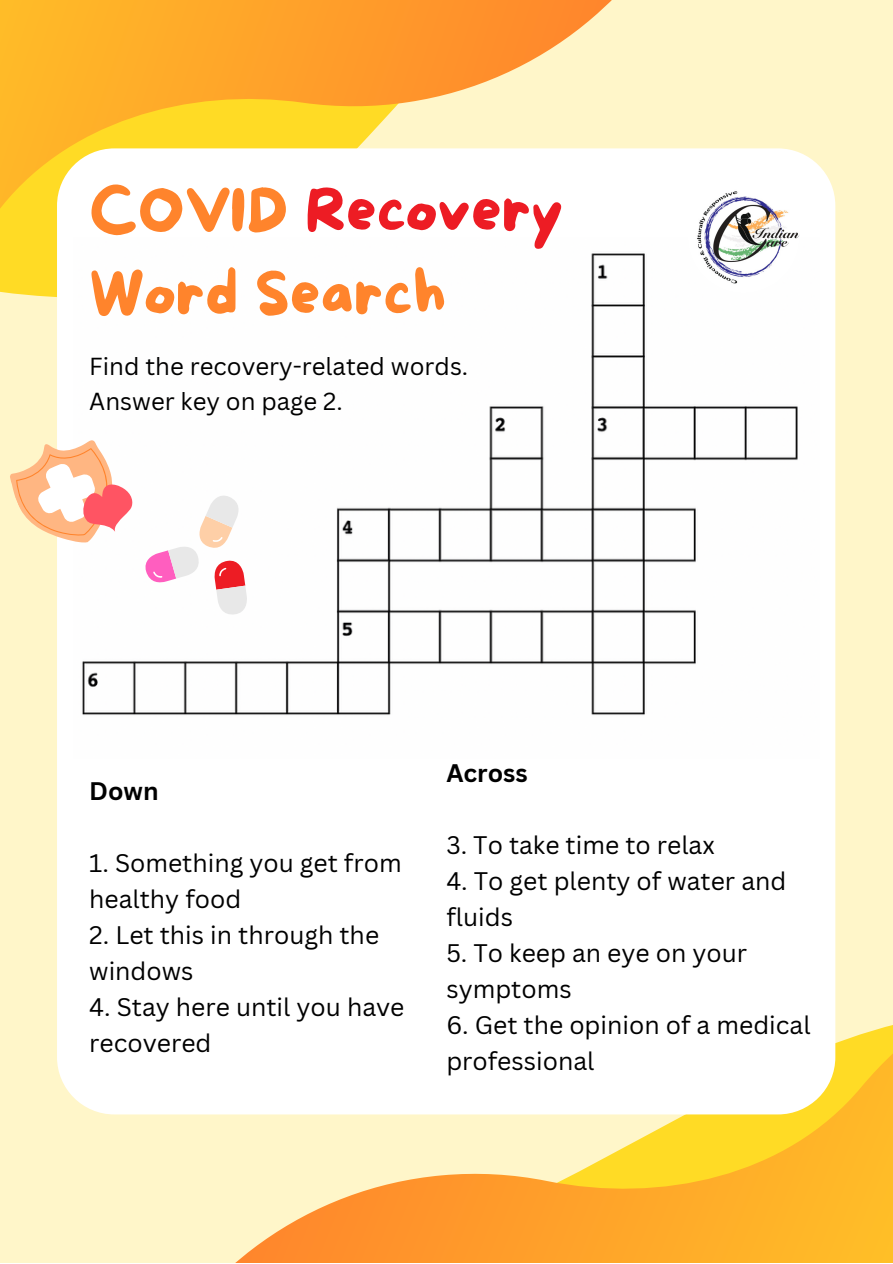
<style>
.page{position:relative;width:893px;height:1264px;background:#fff}
.page>*{position:absolute;margin:0;border:0;box-sizing:border-box;transform-origin:0 0}
.t1{font:60px/83.2px "More Sugar";color:#ff842c}
.t2{font:24.75px/36px "Canva Sans";color:#000}
.t3{font:700 24.75px "Canva Sans";color:#000}
.t4{font:24px/34.8px "Canva Sans";color:#000}
.s1{color:#ed1c24}
</style>
<div class="page">
<div style="left:0;top:0;width:892px;height:1262px;background:#fff6c9"></div>
<svg style="left:0;top:0;width:743px;height:332px;background:#ffc75d"></svg>
<svg style="left:113px;top:980px;width:779px;height:282px;background:#ffce6c"></svg>
<div style="left:57px;top:148px;width:778px;height:966px;background:#fff;border-radius:57px"></div>
<img style="left:82px;top:253px;width:716px;height:462px">
<svg style="left:0;top:424px;width:247px;height:192px"></svg>
<img style="left:688px;top:182px;width:111px;height:111px;border-radius:50%">
<h1 class="t1" style="left:89px;top:172px;width:475px">COVID <span class="s1">Recovery<br></span>Word Search</h1>
<p class="t4" style="left:89px;top:348px;width:380px">Find the recovery-related words.<br>Answer key on page 2.</p>
<p class="t3" style="left:89px;top:773px;width:71px">Down</p>
<p class="t2" style="left:89px;top:844px;width:314px">1. Something you get from healthy food</p>
<p class="t2" style="left:89px;top:916px;width:291px">2. Let this in through the windows</p>
<p class="t2" style="left:89px;top:988px;width:317px">4. Stay here until you have recovered</p>
<p class="t3" style="left:446px;top:755px;width:83px">Across</p>
<p class="t2" style="left:446px;top:826px;width:270px">3. To take time to relax</p>
<p class="t2" style="left:446px;top:862px;width:341px">4. To get plenty of water and fluids</p>
<p class="t2" style="left:446px;top:934px;width:302px">5. To keep an eye on your symptoms</p>
<p class="t2" style="left:446px;top:1006px;width:366px">6. Get the opinion of a medical professional</p>
</div>
